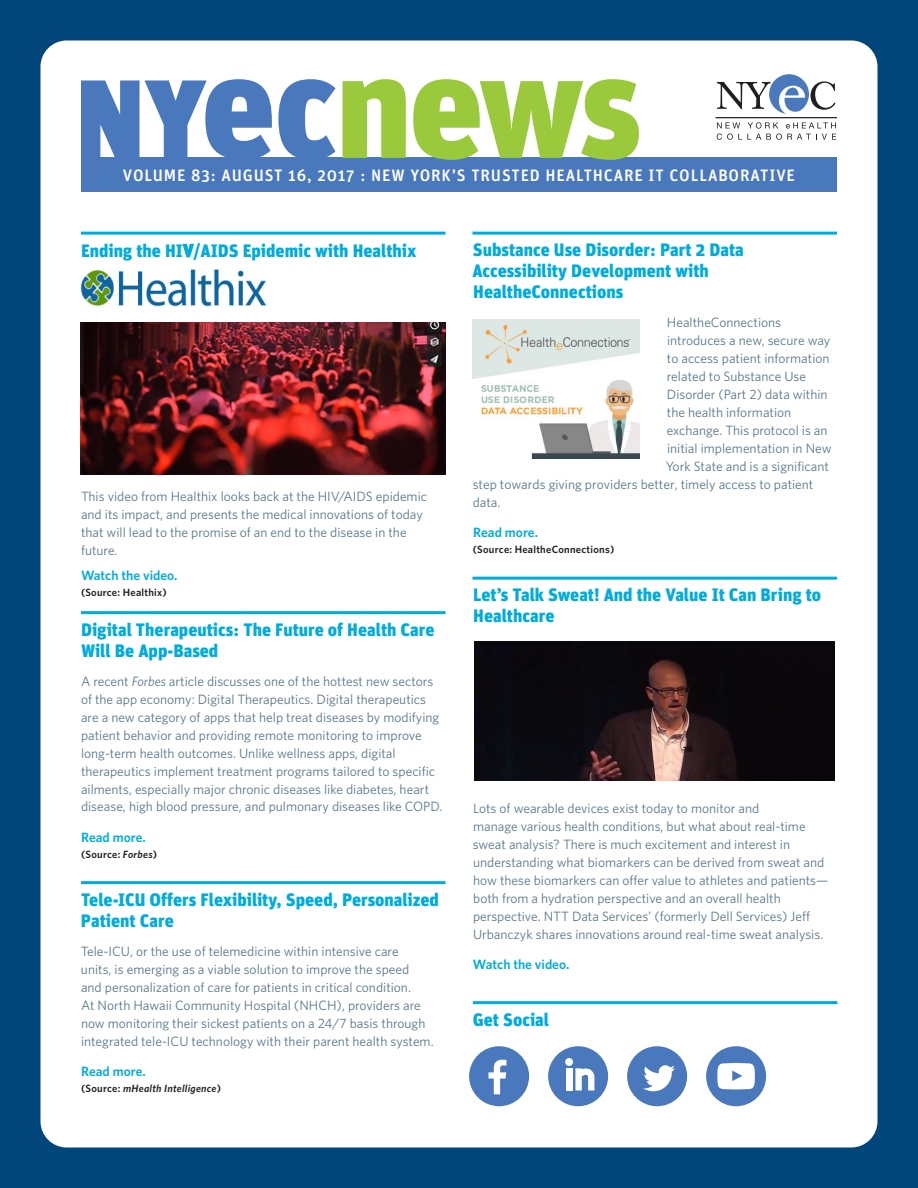
<style>
.page{position:relative;width:918px;height:1188px;background:#00467a}
.page>*{position:absolute;margin:0;border:0;box-sizing:border-box;transform-origin:0 0}
.t1{font:900 18px/21px "Unit";color:#00acdb}
.t2{font:500 16.5px "Unit";letter-spacing:.05em;color:#fff}
.t3{font:13.5px/18px "Whitney";color:#57788d}
.t4{font:600 13.5px "Whitney";color:#00acdb}
.t5{font:600 10.5px "Whitney";letter-spacing:.025em;color:#231f20}
.t6{font:italic 600 10.5px "Whitney";letter-spacing:.025em;color:#231f20}
.s1{font-style:italic}
.s2{font-style:normal}
</style>
<div class="page">
<div style="left:40px;top:40px;width:838px;height:1108px;background:#fff"></div>
<div style="left:81px;top:158px;width:756px;height:34px;background:#4a78bc"></div>
<hr style="left:716px;top:117px;width:121px;height:1px;background:#2d2828">
<svg style="left:717px;top:74px;width:119px;height:40px;background:#bfc8d6"></svg>
<svg style="left:717px;top:122px;width:119px;height:18px;background:#e1e0e0"></svg>
<svg style="left:278px;top:79px;width:58px;height:79px;background:#90acd5"></svg>
<svg style="left:343px;top:79px;width:63px;height:79px;background:#aed463"></svg>
<svg style="left:413px;top:79px;width:226px;height:81px;background:#b5d778"></svg>
<svg style="left:81px;top:79px;width:191px;height:79px;background:#80a0d0"></svg>
<hr style="left:81px;top:232px;width:365px;height:3px;background:#00acdb">
<hr style="left:81px;top:611px;width:365px;height:3px;background:#00acdb">
<hr style="left:81px;top:881px;width:365px;height:3px;background:#00acdb">
<img style="left:81px;top:270px;width:185px;height:37px">
<hr style="left:472px;top:232px;width:365px;height:3px;background:#00acdb">
<hr style="left:472px;top:577px;width:365px;height:3px;background:#00acdb">
<img style="left:473px;top:320px;width:167px;height:139px">
<hr style="left:473px;top:1001px;width:364px;height:3px;background:#00acdb">
<div style="left:469px;top:1046px;width:60px;height:60px;background:#4a78bc;border-radius:50%"></div>
<svg style="left:488px;top:1060px;width:18px;height:34px"></svg>
<div style="left:548px;top:1046px;width:60px;height:60px;background:#4a78bc;border-radius:50%"></div>
<div style="left:566px;top:1068px;width:6px;height:23px;background:#fff"></div>
<svg style="left:575px;top:1068px;width:19px;height:23px"></svg>
<div style="left:565px;top:1058px;width:8px;height:8px;background:#fff;border-radius:50%"></div>
<div style="left:627px;top:1046px;width:60px;height:60px;background:#4a78bc;border-radius:50%"></div>
<svg style="left:643px;top:1065px;width:32px;height:26px"></svg>
<div style="left:706px;top:1046px;width:60px;height:60px;background:#4a78bc;border-radius:50%"></div>
<svg style="left:717px;top:1063px;width:38px;height:26px"></svg>
<img style="left:81px;top:323px;width:364px;height:151px">
<img style="left:475px;top:642px;width:360px;height:139px">
<p class="t2" style="left:123px;top:165px;width:674px">VOLUME 83: AUGUST 16, 2017 : NEW YORK’S TRUSTED HEALTHCARE IT COLLABORATIVE</p>
<h2 class="t1" style="left:81px;top:240px;width:337px">Ending the HIV/AIDS Epidemic with Healthix</h2>
<p class="t3" style="left:81px;top:487px;width:348px">This video from Healthix looks back at the HIV/AIDS epidemic and its impact, and presents the medical innovations of today that will lead to the promise of an end to the disease in the future.</p>
<p class="t4" style="left:81px;top:567px;width:98px">Watch the video.</p>
<p class="t5" style="left:81px;top:586px;width:87px">(Source: Healthix)</p>
<h2 class="t1" style="left:81px;top:619px;width:355px">Digital Therapeutics: The Future of Health Care<br>Will Be App-Based</h2>
<p class="t3" style="left:81px;top:672px;width:363px">A recent <span class="s1">Forbes</span> article discusses one of the hottest new sectors of the app economy: Digital Therapeutics. Digital therapeutics are a new category of apps that help treat diseases by modifying patient behavior and providing remote monitoring to improve long-term health outcomes. Unlike wellness apps, digital therapeutics implement treatment programs tailored to specific ailments, especially major chronic diseases like diabetes, heart disease, high blood pressure, and pulmonary diseases like COPD.</p>
<p class="t4" style="left:81px;top:829px;width:66px">Read more.</p>
<p class="t5" style="left:81px;top:848px;width:78px">(Source: <span class="s1">Forbes</span>)</p>
<h2 class="t1" style="left:81px;top:889px;width:359px">Tele-ICU Offers Flexibility, Speed, Personalized<br>Patient Care</h2>
<p class="t3" style="left:81px;top:942px;width:354px">Tele-ICU, or the use of telemedicine within intensive care<br>units, is emerging as a viable solution to improve the speed<br>and personalization of care for patients in critical condition.<br>At North Hawaii Community Hospital (NHCH), providers are now monitoring their sickest patients on a 24/7 basis through integrated tele-ICU technology with their parent health system.</p>
<p class="t4" style="left:81px;top:1063px;width:66px">Read more.</p>
<p class="t6" style="left:81px;top:1082px;width:142px"><span class="s2">(Source:</span> mHealth Intelligence<span class="s2">)</span></p>
<h2 class="t1" style="left:473px;top:239px;width:273px">Substance Use Disorder: Part 2 Data<br>Accessibility Development with<br>HealtheConnections</h2>
<p class="t3" style="left:667px;top:313px;width:116px">HealtheConnections</p>
<p class="t3" style="left:667px;top:331px;width:165px">introduces a new, secure way</p>
<p class="t3" style="left:667px;top:349px;width:164px">to access patient information</p>
<p class="t3" style="left:667px;top:367px;width:141px">related to Substance Use</p>
<p class="t3" style="left:667px;top:385px;width:162px">Disorder (Part 2) data within</p>
<p class="t3" style="left:667px;top:403px;width:126px">the health information</p>
<p class="t3" style="left:667px;top:421px;width:162px">exchange. This protocol is an</p>
<p class="t3" style="left:667px;top:439px;width:166px">initial implementation in New</p>
<p class="t3" style="left:666px;top:457px;width:165px">York State and is a significant</p>
<p class="t3" style="left:473px;top:475px;width:342px">step towards giving providers better, timely access to patient</p>
<p class="t3" style="left:473px;top:493px;width:29px">data.</p>
<p class="t4" style="left:473px;top:524px;width:66px">Read more.</p>
<p class="t5" style="left:473px;top:543px;width:143px">(Source: HealtheConnections)</p>
<h2 class="t1" style="left:473px;top:584px;width:350px">Let’s Talk Sweat! And the Value It Can Bring to<br>Healthcare</h2>
<p class="t3" style="left:473px;top:799px;width:357px">Lots of wearable devices exist today to monitor and<br>manage various health conditions, but what about real-time sweat analysis? There is much excitement and interest in understanding what biomarkers can be derived from sweat and how these biomarkers can offer value to athletes and patients— both from a hydration perspective and an overall health perspective. NTT Data Services’ (formerly Dell Services) Jeff Urbanczyk shares innovations around real-time sweat analysis.</p>
<p class="t4" style="left:473px;top:956px;width:98px">Watch the video.</p>
<h2 class="t1" style="left:473px;top:1009px;width:78px">Get Social</h2>
</div>
